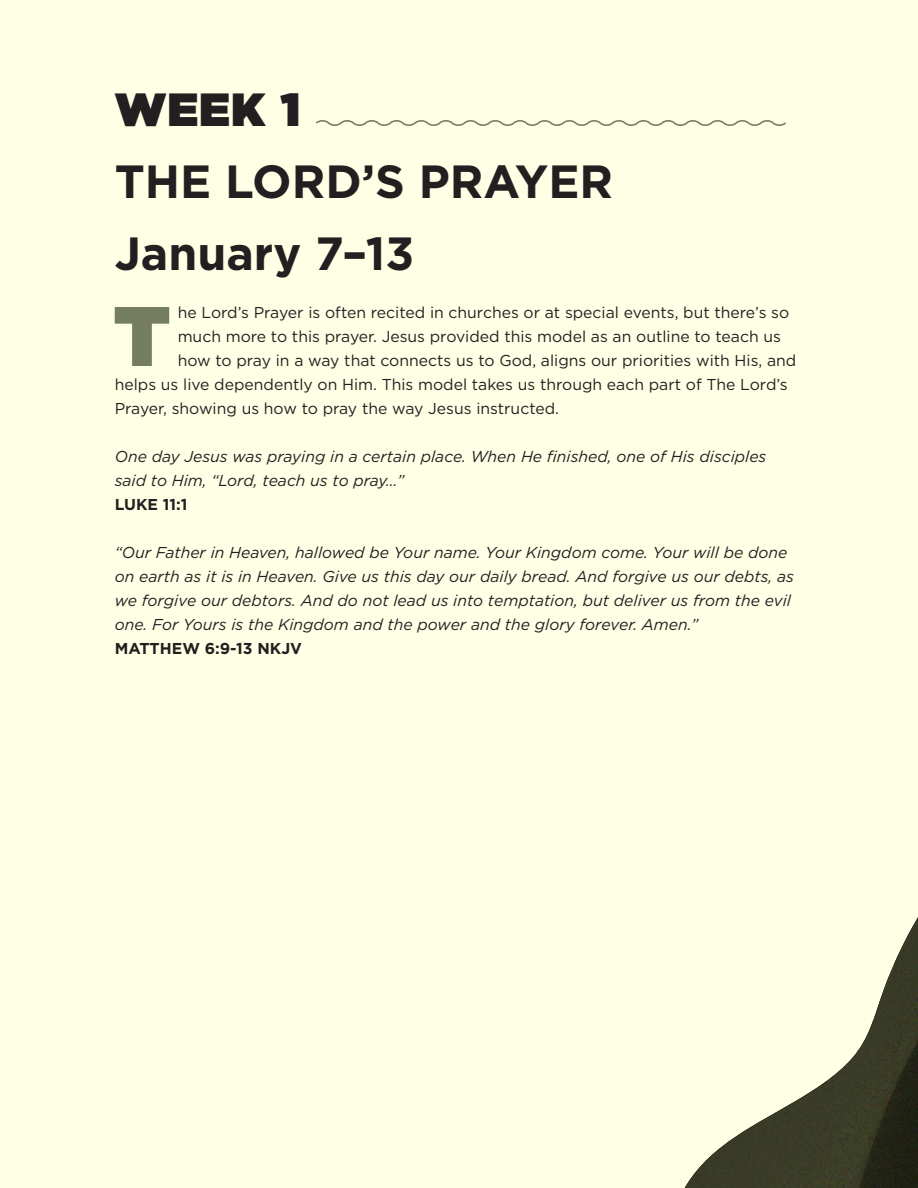
<style>
.page{position:relative;width:918px;height:1188px;background:#ffffe6}
.page>*{position:absolute;margin:0;border:0;box-sizing:border-box;transform-origin:0 0}
.Gotham_21days{font:900 84.3px "Gotham";color:#757e5f}
.Gotham_21days-2{font:700 46.5px "Gotham";color:#231f20}
.Gotham_21days-3{font:900 46.5px "Gotham";color:#231f20}
.Gotham_21days-4{font:italic 15.75px/24px "Gotham";color:#231f20}
.Gotham_21days-5{font:15.75px "Gotham";color:#231f20}
.Gotham_21days-6{font:700 15.75px "Gotham";color:#231f20}
</style>
<div class="page">
<svg style="left:316px;top:120px;width:470px;height:6px"></svg>
<img style="left:685px;top:917px;width:233px;height:271px">
<p class="Gotham_21days-3" style="left:115px;top:76px;width:187px">WEEK 1</p>
<p class="Gotham_21days-2" style="left:115px;top:151px;width:500px">THE LORD’S PRAYER</p>
<p class="Gotham_21days-2" style="left:115px;top:223px;width:301px">January 7–13</p>
<p class="Gotham_21days" style="left:114px;top:276px;width:58px">T</p>
<p class="Gotham_21days-5" style="left:178px;top:302px;width:613px">he Lord’s Prayer is often recited in churches or at special events, but there’s so</p>
<p class="Gotham_21days-5" style="left:178px;top:326px;width:605px">much more to this prayer. Jesus provided this model as an outline to teach us</p>
<p class="Gotham_21days-5" style="left:178px;top:350px;width:620px">how to pray in a way that connects us to God, aligns our priorities with His, and</p>
<p class="Gotham_21days-5" style="left:115px;top:374px;width:675px">helps us live dependently on Him. This model takes us through each part of The Lord’s</p>
<p class="Gotham_21days-5" style="left:115px;top:398px;width:446px">Prayer, showing us how to pray the way Jesus instructed.</p>
<p class="Gotham_21days-4" style="left:115px;top:444px;width:653px">One day Jesus was praying in a certain place. When He finished, one of His disciples said to Him, “Lord, teach us to pray…”</p>
<p class="Gotham_21days-6" style="left:115px;top:494px;width:74px">LUKE 11:1</p>
<p class="Gotham_21days-4" style="left:115px;top:540px;width:681px">“Our Father in Heaven, hallowed be Your name. Your Kingdom come. Your will be done on earth as it is in Heaven. Give us this day our daily bread. And forgive us our debts, as we forgive our debtors. And do not lead us into temptation, but deliver us from the evil one. For Yours is the Kingdom and the power and the glory forever. Amen.”</p>
<p class="Gotham_21days-6" style="left:115px;top:638px;width:189px">MATTHEW 6:9-13 NKJV</p>
</div>
